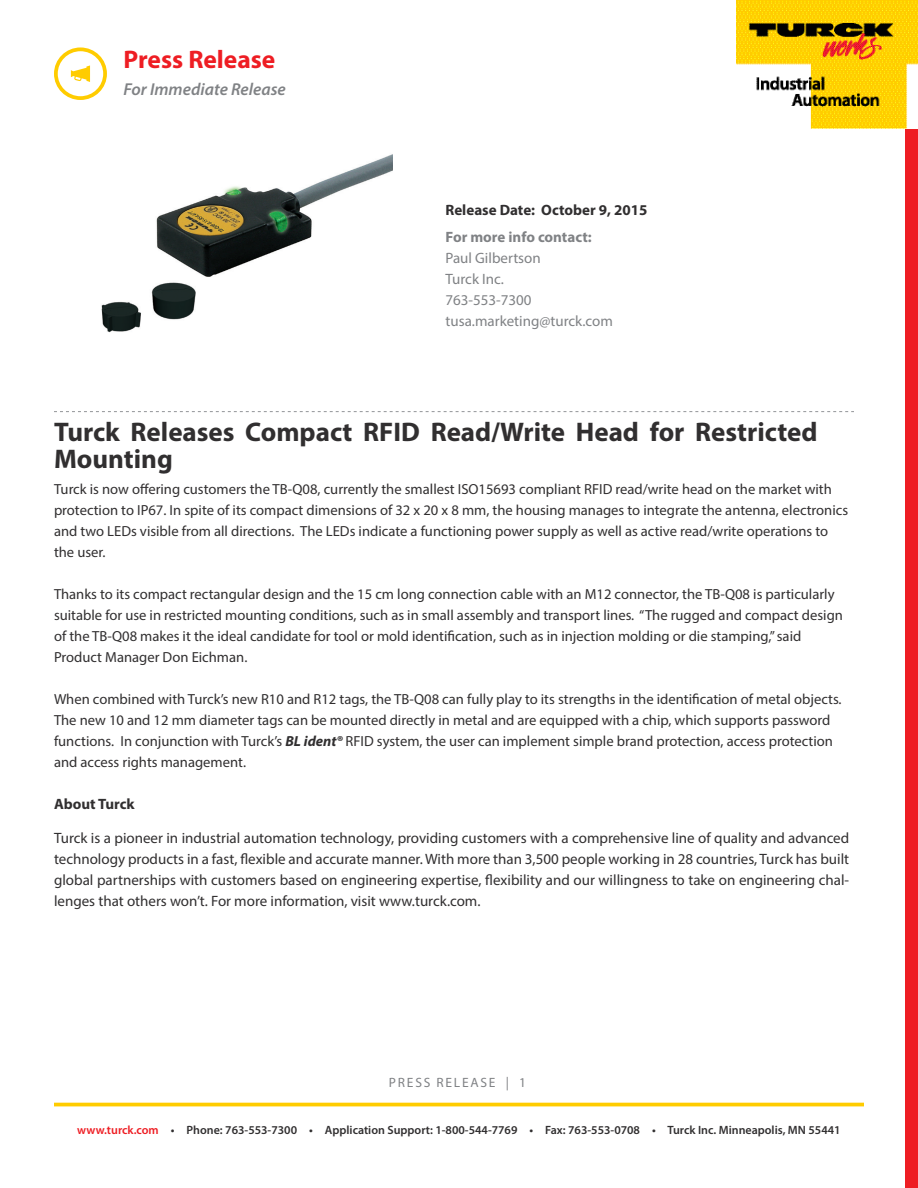
<style>
.page{position:relative;width:918px;height:1188px;background:#fff}
.page>*{position:absolute;margin:0;border:0;box-sizing:border-box;transform-origin:0 0}
.t1{font:700 27px/27px "Myriad Pro";color:#312f30}
.t2{font:700 25.5px "Myriad Pro";color:#ee1d23}
.t3{font:italic 600 17.25px "Myriad Pro";color:#808285}
.t4{font:15px/21px "Myriad Pro";color:#312f30;text-align:justify}
.t5{font:15px "Myriad Pro";color:#808285}
.t6{font:700 15px "Myriad Pro";color:#312f30}
.t7{font:700 15px "Myriad Pro";color:#808285}
.text{font:14.7px/21px "Myriad Pro";color:#312f30}
.t8{font:13.5px "Myriad Pro";letter-spacing:.13em;color:#808285}
.t9{font:600 12px "Myriad Pro";color:#312f30}
.s1{font-weight:700;font-style:italic}
.s2{color:#ee1d23}
</style>
<div class="page">
<hr style="left:54px;top:1103px;width:810px;height:3px;background:#fc0">
<div style="left:906px;top:47px;width:12px;height:1141px;background:#ee1d23"></div>
<img style="left:736px;top:0;width:182px;height:129px">
<div style="left:54px;top:47px;width:53px;height:53px;border:4px solid #fc0;border-radius:50%"></div>
<svg style="left:71px;top:65px;width:19px;height:17px"></svg>
<svg style="left:54px;top:411px;width:800px;height:1px"></svg>
<img style="left:101px;top:154px;width:292px;height:179px">
<p class="t2" style="left:124px;top:43px;width:153px">Press Release</p>
<p class="t3" style="left:124px;top:79px;width:164px">For Immediate Release</p>
<p class="t6" style="left:446px;top:200px;width:203px">Release Date: October 9, 2015</p>
<p class="t7" style="left:446px;top:227px;width:148px">For more info contact:</p>
<p class="t5" style="left:446px;top:249px;width:97px">Paul Gilbertson</p>
<p class="t5" style="left:446px;top:270px;width:60px">Turck Inc.</p>
<p class="t5" style="left:446px;top:291px;width:88px">763-553-7300</p>
<p class="t5" style="left:446px;top:312px;width:169px">tusa.marketing@turck.com</p>
<p class="t1" style="left:54px;top:418px;width:765px">Turck Releases Compact RFID Read/Write Head for Restricted<br>Mounting</p>
<p class="text" style="left:54px;top:478px;width:796px">Turck is now offering customers the TB-Q08, currently the smallest ISO15693 compliant RFID read/write head on the market with protection to IP67. In spite of its compact dimensions of 32 x 20 x 8 mm, the housing manages to integrate the antenna, electronics and two LEDs visible from all directions. The LEDs indicate a functioning power supply as well as active read/write operations to the user.</p>
<p class="text" style="left:54px;top:583px;width:790px">Thanks to its compact rectangular design and the 15 cm long connection cable with an M12 connector, the TB-Q08 is particularly suitable for use in restricted mounting conditions, such as in small assembly and transport lines. “The rugged and compact design of the TB-Q08 makes it the ideal candidate for tool or mold identification, such as in injection molding or die stamping,” said Product Manager Don Eichman.</p>
<p class="text" style="left:54px;top:688px;width:789px">When combined with Turck’s new R10 and R12 tags, the TB-Q08 can fully play to its strengths in the identification of metal objects.<br>The new 10 and 12 mm diameter tags can be mounted directly in metal and are equipped with a chip, which supports password functions. In conjunction with Turck’s <span class="s1">BL ident®</span> RFID system, the user can implement simple brand protection, access protection and access rights management.</p>
<p class="t6" style="left:54px;top:794px;width:82px">About Turck</p>
<p class="t4" style="left:54px;top:828px;width:797px">Turck is a pioneer in industrial automation technology, providing customers with a comprehensive line of quality and advanced technology products in a fast, flexible and accurate manner. With more than 3,500 people working in 28 countries, Turck has built global partnerships with customers based on engineering expertise, flexibility and our willingness to take on engineering chal&shy;lenges that others won’t. For more information, visit www.turck.com.</p>
<p class="t8" style="left:389px;top:1075px;width:139px">PRESS RELEASE | 1</p>
<p class="t9" style="left:77px;top:1122px;width:765px"><span class="s2">www.turck.com</span> • Phone: 763-553-7300 • Application Support: 1-800-544-7769 • Fax: 763-553-0708 • Turck Inc. Minneapolis, MN 55441</p>
</div>
